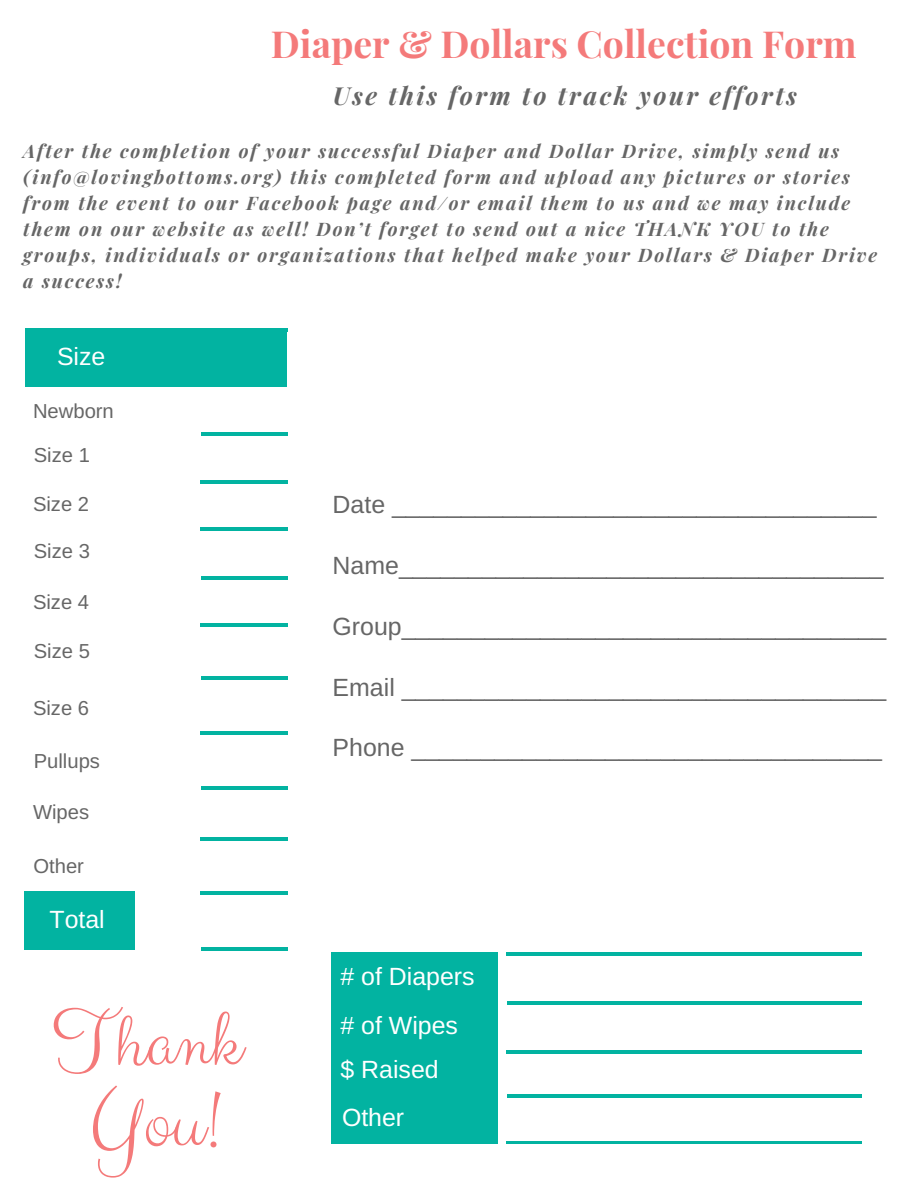
<style>
.page{position:relative;width:918px;height:1188px;background:#fff}
.page>*{position:absolute;margin:0;border:0;box-sizing:border-box;transform-origin:0 0}
.t1{font:84px "Clicker Script";color:#f47a7a}
.t2{font:700 37.35px "Playfair Display";color:#f47a7a}
.t3{font:24.9px "Arimo";color:#666}
.t4{font:24.9px "Arimo";color:#fff}
.t5{font:italic 700 24.9px "Playfair Display";letter-spacing:.1em;color:#666}
.t6{font:20.25px "Arimo";color:#666}
.t7{font:italic 700 18.75px "Playfair Display";letter-spacing:.1em;color:#666}
</style>
<div class="page">
<hr style="left:200px;top:328px;width:486px;height:4px;background:#02b3a1">
<div style="left:25px;top:328px;width:262px;height:59px;background:#02b3a1"></div>
<hr style="left:201px;top:433px;width:486px;height:3px;background:#02b3a1">
<hr style="left:200px;top:480px;width:486px;height:3px;background:#02b3a1">
<hr style="left:200px;top:527px;width:486px;height:4px;background:#02b3a1">
<hr style="left:201px;top:576px;width:486px;height:3px;background:#02b3a1">
<hr style="left:200px;top:623px;width:486px;height:4px;background:#02b3a1">
<hr style="left:201px;top:676px;width:486px;height:4px;background:#02b3a1">
<hr style="left:200px;top:731px;width:486px;height:4px;background:#02b3a1">
<hr style="left:201px;top:786px;width:486px;height:3px;background:#02b3a1">
<hr style="left:200px;top:838px;width:486px;height:3px;background:#02b3a1">
<hr style="left:201px;top:891px;width:485px;height:3px;background:#02b3a1">
<div style="left:25px;top:891px;width:110px;height:58px;background:#02b3a1"></div>
<hr style="left:201px;top:947px;width:486px;height:4px;background:#02b3a1">
<div style="left:288px;top:313px;width:630px;height:643px;background:#fff"></div>
<hr style="left:506px;top:1141px;width:412px;height:4px;background:#02b3a1">
<hr style="left:507px;top:1094px;width:411px;height:4px;background:#02b3a1">
<hr style="left:506px;top:1050px;width:412px;height:3px;background:#02b3a1">
<hr style="left:507px;top:1001px;width:411px;height:4px;background:#02b3a1">
<hr style="left:506px;top:952px;width:412px;height:4px;background:#02b3a1">
<div style="left:331px;top:952px;width:167px;height:52px;background:#02b3a1"></div>
<div style="left:331px;top:1002px;width:167px;height:51px;background:#02b3a1"></div>
<div style="left:331px;top:1046px;width:167px;height:51px;background:#02b3a1"></div>
<div style="left:331px;top:1094px;width:167px;height:51px;background:#02b3a1"></div>
<div style="left:234px;top:1144px;width:684px;height:44px;background:#fff"></div>
<div style="left:862px;top:949px;width:56px;height:239px;background:#fff"></div>
<p class="t2" style="left:271px;top:17px;width:587px">Diaper &amp; Dollars Collection Form</p>
<p class="t5" style="left:333px;top:78px;width:466px">Use this form to track your efforts</p>
<p class="t7" style="left:23px;top:138px;width:818px">After the completion of your successful Diaper and Dollar Drive, simply send us</p>
<p class="t7" style="left:23px;top:164px;width:828px">(info@lovingbottoms.org) this completed form and upload any pictures or stories</p>
<p class="t7" style="left:23px;top:190px;width:829px">from the event to our Facebook page and/or email them to us and we may include</p>
<p class="t7" style="left:23px;top:216px;width:807px">them on our website as well! Don’t forget to send out a nice THANK YOU to the</p>
<p class="t7" style="left:23px;top:241px;width:856px">groups, individuals or organizations that helped make your Dollars &amp; Diaper Drive</p>
<p class="t7" style="left:23px;top:267px;width:100px">a success!</p>
<p class="t4" style="left:57px;top:343px;width:50px">Size</p>
<p class="t6" style="left:33px;top:399px;width:82px">Newborn</p>
<p class="t6" style="left:34px;top:444px;width:58px">Size 1</p>
<p class="t6" style="left:33px;top:492px;width:58px">Size 2</p>
<p class="t6" style="left:34px;top:540px;width:58px">Size 3</p>
<p class="t6" style="left:33px;top:591px;width:58px">Size 4</p>
<p class="t6" style="left:34px;top:639px;width:58px">Size 5</p>
<p class="t6" style="left:33px;top:696px;width:58px">Size 6</p>
<p class="t6" style="left:34px;top:750px;width:68px">Pullups</p>
<p class="t6" style="left:33px;top:801px;width:58px">Wipes</p>
<p class="t6" style="left:33px;top:855px;width:52px">Other</p>
<p class="t4" style="left:50px;top:905px;width:57px">Total</p>
<p class="t1" style="left:51px;top:989px;width:191px">Thank</p>
<p class="t1" style="left:90px;top:1069px;width:133px">You!</p>
<p class="t3" style="left:333px;top:491px;width:545px">Date ___________________________________</p>
<p class="t3" style="left:333px;top:552px;width:552px">Name___________________________________</p>
<p class="t3" style="left:333px;top:612px;width:555px">Group___________________________________</p>
<p class="t3" style="left:333px;top:673px;width:555px">Email ___________________________________</p>
<p class="t3" style="left:333px;top:734px;width:551px">Phone __________________________________</p>
<p class="t4" style="left:340px;top:962px;width:136px"># of Diapers</p>
<p class="t4" style="left:340px;top:1012px;width:119px"># of Wipes</p>
<p class="t4" style="left:340px;top:1055px;width:100px">$ Raised</p>
<p class="t4" style="left:342px;top:1103px;width:64px">Other</p>
</div>
